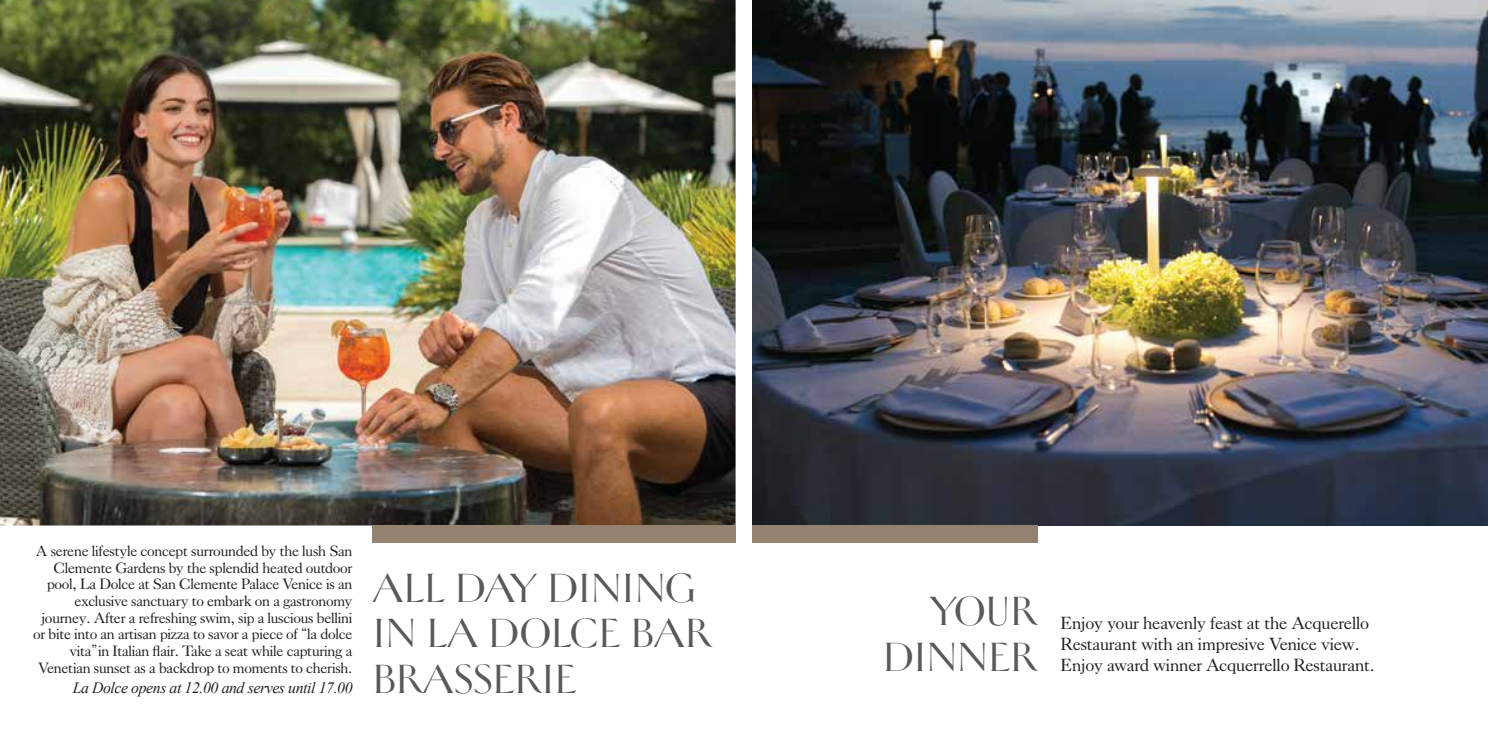
<style>
.page{position:relative;width:1488px;height:744px;background:#fff}
.page>*{position:absolute;margin:0;border:0;box-sizing:border-box;transform-origin:0 0}
.t1{font:45.5px/45.5px "Helene Hess";letter-spacing:-.03em;color:#58595b}
.t2{font:17.5px/21px "Kings Caslon Display";letter-spacing:-.01em;color:#231f20}
.t3{font:italic 15.75px "Times New Roman";letter-spacing:-.025em;color:#231f20}
.t4{font:14.88px/16.6px "Kings Caslon Display";letter-spacing:-.015em;color:#231f20;text-align:right}
</style>
<div class="page">
<img style="left:0;top:0;width:735px;height:525px">
<div style="left:372px;top:525px;width:363px;height:18px;background:#92826f"></div>
<img style="left:752px;top:0;width:735px;height:525px">
<div style="left:752px;top:525px;width:286px;height:18px;background:#92826f"></div>
<p class="t4" style="left:33px;top:543px;width:321px">A serene lifestyle concept surrounded by the lush San Clemente Gardens by the splendid heated outdoor pool, La Dolce at San Clemente Palace Venice is an exclusive sanctuary to embark on a gastronomy journey. After a refreshing swim, sip a luscious bellini or bite into an artisan pizza to savor a piece of “la dolce vita” in Italian flair. Take a seat while capturing a Venetian sunset as a backdrop to moments to cherish.</p>
<p class="t3" style="left:73px;top:677px;width:281px">La Dolce opens at 12.00 and serves until 17.00</p>
<h1 class="t1" style="left:372px;top:566px;width:342px">ALL DAY DINING<br>IN LA DOLCE BAR<br>BRASSERIE</h1>
<h1 class="t1" style="left:882px;top:589px;width:157px;text-align:right">YOUR<br>DINNER</h1>
<p class="t2" style="left:1060px;top:612px;width:316px">Enjoy your heavenly feast at the Acquerello<br>Restaurant with an impresive Venice view.<br>Enjoy award winner Acquerrello Restaurant.</p>
</div>
